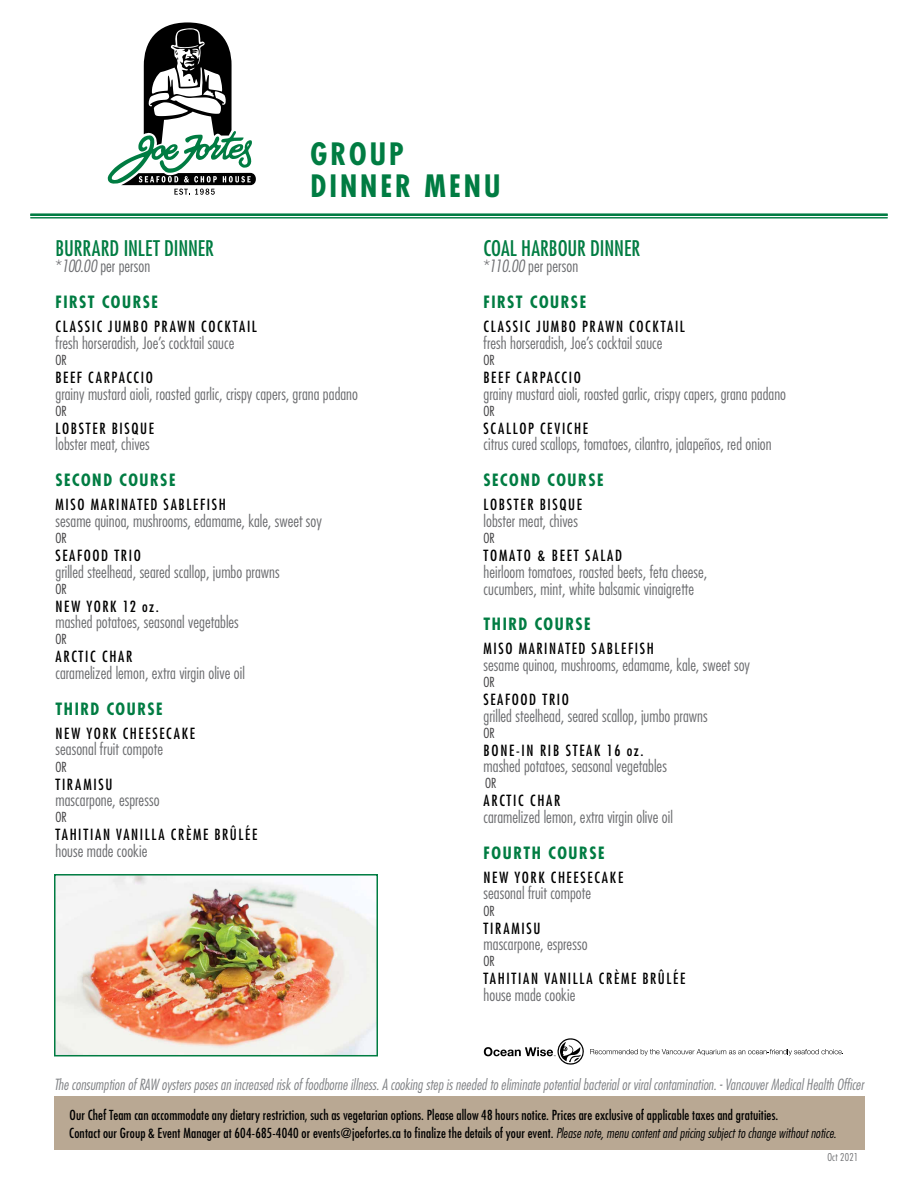
<style>
.page{position:relative;width:918px;height:1188px;background:#fff}
.page>*{position:absolute;margin:0;border:0;box-sizing:border-box;transform-origin:0 0}
.t1{font:700 condensed 30px/31.5px "Futura";letter-spacing:.1em;color:#007c42}
.t2{font:condensed 21px "Futura";letter-spacing:-.005em;color:#007c42}
.t3{font:300 condensed 16.5px/17.2px "Futura";color:#6d6e71}
.t4{font:700 condensed 16.5px/36px "Futura";letter-spacing:.09em;color:#007c42}
.t5{font:condensed 15px "Futura";letter-spacing:.11em;color:#000}
.t6{font:italic 300 condensed 15px "Futura";letter-spacing:.005em;color:#808285}
.t7{font:condensed 13.5px/18px "Futura";letter-spacing:.01em;color:#000}
.t8{font:300 condensed 13.5px "Futura";letter-spacing:.01em;color:#414042}
.t9{font:300 condensed 10.5px "Futura";letter-spacing:.02em;color:#6d6e71}
.s1{font-weight:300;color:#6d6e71}
.s2{font-weight:300;font-style:italic;color:#6d6e71}
.s3{font-weight:300;font-style:italic}
</style>
<div class="page">
<div style="left:54px;top:1096px;width:810px;height:54px;background:#b9a893"></div>
<svg style="left:590px;top:1049px;width:253px;height:7px"></svg>
<svg style="left:484px;top:1038px;width:100px;height:27px"></svg>
<hr style="left:30px;top:214px;width:858px;height:2px;background:#007c42">
<hr style="left:30px;top:217px;width:858px;height:1px;background:#007c42">
<img style="left:57px;top:877px;width:318px;height:176px">
<div style="left:54px;top:874px;width:324px;height:182px;border:2px solid #007c42"></div>
<svg style="left:108px;top:22px;width:148px;height:173px"></svg>
<h1 class="t1" style="left:310px;top:138px;width:191px">GROUP<br>DINNER MENU</h1>
<p class="t2" style="left:56px;top:235px;width:160px">BURRARD INLET DINNER</p>
<p class="t4" style="left:56px;top:248px;width:104px"><span class="s1">*</span><span class="s2">100.00</span> <span class="s1">per person<br></span>FIRST COURSE</p>
<p class="t5" style="left:56px;top:317px;width:203px">CLASSIC JUMBO PRAWN COCKTAIL</p>
<p class="t3" style="left:56px;top:334px;width:180px">fresh horseradish, Joe’s cocktail sauce</p>
<p class="t8" style="left:55px;top:352px;width:13px">OR</p>
<p class="t5" style="left:56px;top:368px;width:99px">BEEF CARPACCIO</p>
<p class="t3" style="left:56px;top:385px;width:304px">grainy mustard aioli, roasted garlic, crispy capers, grana padano</p>
<p class="t8" style="left:55px;top:403px;width:13px">OR</p>
<p class="t5" style="left:56px;top:419px;width:100px">LOBSTER BISQUE</p>
<p class="t3" style="left:56px;top:436px;width:96px">lobster meat, chives</p>
<p class="t4" style="left:56px;top:462px;width:121px">SECOND COURSE</p>
<p class="t5" style="left:56px;top:495px;width:172px">MISO MARINATED SABLEFISH</p>
<p class="t3" style="left:56px;top:512px;width:268px">sesame quinoa, mushrooms, edamame, kale, sweet soy</p>
<p class="t8" style="left:55px;top:530px;width:13px">OR</p>
<p class="t5" style="left:56px;top:546px;width:87px">SEAFOOD TRIO</p>
<p class="t3" style="left:56px;top:563px;width:226px">grilled steelhead, seared scallop, jumbo prawns</p>
<p class="t8" style="left:55px;top:581px;width:13px">OR</p>
<p class="t5" style="left:56px;top:597px;width:105px">NEW YORK 12 oz.</p>
<p class="t3" style="left:56px;top:614px;width:185px">mashed potatoes, seasonal vegetables</p>
<p class="t8" style="left:55px;top:631px;width:13px">OR</p>
<p class="t5" style="left:56px;top:647px;width:78px">ARCTIC CHAR</p>
<p class="t3" style="left:56px;top:664px;width:191px">caramelized lemon, extra virgin olive oil</p>
<p class="t4" style="left:56px;top:691px;width:109px">THIRD COURSE</p>
<p class="t5" style="left:56px;top:724px;width:141px">NEW YORK CHEESECAKE</p>
<p class="t3" style="left:56px;top:741px;width:109px">seasonal fruit compote</p>
<p class="t8" style="left:55px;top:759px;width:13px">OR</p>
<p class="t5" style="left:56px;top:775px;width:58px">TIRAMISU</p>
<p class="t3" style="left:56px;top:791px;width:106px">mascarpone, espresso</p>
<p class="t8" style="left:55px;top:809px;width:13px">OR</p>
<p class="t5" style="left:56px;top:825px;width:203px">TAHITIAN VANILLA CRÈME BRÛLÉE</p>
<p class="t3" style="left:56px;top:842px;width:93px">house made cookie</p>
<p class="t2" style="left:484px;top:235px;width:158px">COAL HARBOUR DINNER</p>
<p class="t4" style="left:484px;top:248px;width:104px"><span class="s1">*</span><span class="s2">110.00</span> <span class="s1">per person<br></span>FIRST COURSE</p>
<p class="t5" style="left:484px;top:317px;width:203px">CLASSIC JUMBO PRAWN COCKTAIL</p>
<p class="t3" style="left:484px;top:334px;width:180px">fresh horseradish, Joe’s cocktail sauce</p>
<p class="t8" style="left:484px;top:352px;width:13px">OR</p>
<p class="t5" style="left:484px;top:368px;width:99px">BEEF CARPACCIO</p>
<p class="t3" style="left:484px;top:385px;width:304px">grainy mustard aioli, roasted garlic, crispy capers, grana padano</p>
<p class="t8" style="left:484px;top:403px;width:13px">OR</p>
<p class="t5" style="left:484px;top:419px;width:106px">SCALLOP CEVICHE</p>
<p class="t3" style="left:484px;top:436px;width:290px">citrus cured scallops, tomatoes, cilantro, jalapeños, red onion</p>
<p class="t4" style="left:484px;top:462px;width:121px">SECOND COURSE</p>
<p class="t5" style="left:484px;top:495px;width:100px">LOBSTER BISQUE</p>
<p class="t3" style="left:484px;top:512px;width:96px">lobster meat, chives</p>
<p class="t8" style="left:484px;top:530px;width:13px">OR</p>
<p class="t5" style="left:484px;top:546px;width:140px">TOMATO &amp; BEET SALAD</p>
<p class="t3" style="left:484px;top:563px;width:225px">heirloom tomatoes, roasted beets, feta cheese, cucumbers, mint, white balsamic vinaigrette</p>
<p class="t4" style="left:484px;top:606px;width:109px">THIRD COURSE</p>
<p class="t5" style="left:484px;top:639px;width:172px">MISO MARINATED SABLEFISH</p>
<p class="t3" style="left:484px;top:656px;width:268px">sesame quinoa, mushrooms, edamame, kale, sweet soy</p>
<p class="t8" style="left:484px;top:674px;width:13px">OR</p>
<p class="t5" style="left:484px;top:690px;width:87px">SEAFOOD TRIO</p>
<p class="t3" style="left:484px;top:707px;width:226px">grilled steelhead, seared scallop, jumbo prawns</p>
<p class="t8" style="left:484px;top:725px;width:13px">OR</p>
<p class="t5" style="left:484px;top:741px;width:162px">BONE-IN RIB STEAK 16 oz.</p>
<p class="t3" style="left:484px;top:758px;width:185px">mashed potatoes, seasonal vegetables</p>
<p class="t8" style="left:485px;top:776px;width:13px">OR</p>
<p class="t5" style="left:484px;top:791px;width:78px">ARCTIC CHAR</p>
<p class="t3" style="left:484px;top:808px;width:191px">caramelized lemon, extra virgin olive oil</p>
<p class="t4" style="left:484px;top:835px;width:122px">FOURTH COURSE</p>
<p class="t5" style="left:484px;top:868px;width:141px">NEW YORK CHEESECAKE</p>
<p class="t3" style="left:484px;top:885px;width:109px">seasonal fruit compote</p>
<p class="t8" style="left:484px;top:903px;width:13px">OR</p>
<p class="t5" style="left:484px;top:919px;width:58px">TIRAMISU</p>
<p class="t3" style="left:484px;top:935px;width:106px">mascarpone, espresso</p>
<p class="t8" style="left:484px;top:953px;width:13px">OR</p>
<p class="t5" style="left:484px;top:969px;width:203px">TAHITIAN VANILLA CRÈME BRÛLÉE</p>
<p class="t3" style="left:484px;top:986px;width:93px">house made cookie</p>
<p class="t6" style="left:54px;top:1075px;width:811px">The consumption of RAW oysters poses an increased risk of foodborne illness. A cooking step is needed to eliminate potential bacterial or viral contamination. - Vancouver Medical Health Officer</p>
<p class="t7" style="left:69px;top:1106px;width:769px">Our Chef Team can accommodate any dietary restriction, such as vegetarian options. Please allow 48 hours notice. Prices are exclusive of applicable taxes and gratuities.<br>Contact our Group &amp; Event Manager at 604-685-4040 or events@joefortes.ca to finalize the details of your event. <span class="s3">Please note, menu content and pricing subject to change without notice.</span></p>
<p class="t9" style="left:827px;top:1151px;width:32px">Oct 2021</p>
</div>
